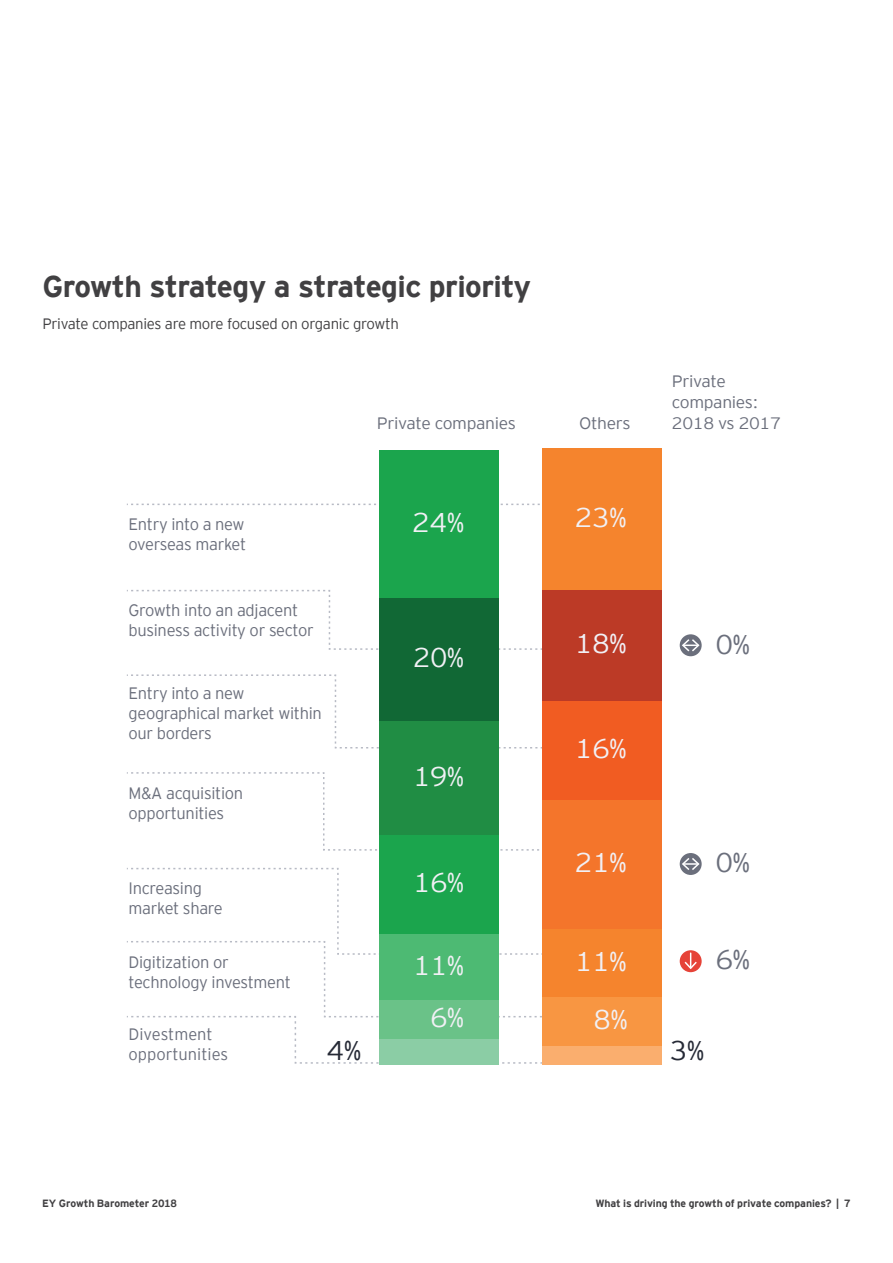
<style>
.page{position:relative;width:893px;height:1263px;background:#fff}
.page>*{position:absolute;margin:0;border:0;box-sizing:border-box;transform-origin:0 0}
.t1{font:700 30px "EY Interstate";letter-spacing:-.02em;color:#414042}
.t2{font:300 27px/58.5px "EY Interstate";letter-spacing:-.02em;color:#f1f0f5;text-align:right;scale:1.06 1}
.t3{font:300 27px/52.3px "EY Interstate";letter-spacing:-.02em;color:#f1f0f5;text-align:right;scale:1.04 1}
.t4{font:300 27px "EY Interstate";color:#6b6f7c;scale:1.06 1}
.t5{font:300 27px "EY Interstate";color:#262a36;scale:1.06 1}
.t6{font:300 16.5px/19.8px "EY Interstate";letter-spacing:-.02em;color:#6b6f7c}
.t7{font:300 16.5px/21px "EY Interstate";letter-spacing:-.02em;color:#6b6f7c;scale:1.06 1}
.t8{font:300 16.5px/19.8px "EY Interstate";color:#6b6f7c}
.t9{font:300 15px "EY Interstate";letter-spacing:-.02em;color:#414042}
.t10{font:700 10.5px "EY Interstate";letter-spacing:-.01em;color:#414042}
</style>
<div class="page">
<hr style="left:0;top:156px;width:1px;height:335px;background:#000">
<svg style="left:127px;top:589px;width:415px;height:62px"></svg>
<svg style="left:127px;top:504px;width:413px;height:1px"></svg>
<svg style="left:127px;top:771px;width:412px;height:80px"></svg>
<svg style="left:127px;top:867px;width:415px;height:197px"></svg>
<svg style="left:127px;top:674px;width:415px;height:75px"></svg>
<svg style="left:680px;top:634px;width:22px;height:22px"></svg>
<svg style="left:682px;top:639px;width:17px;height:12px"></svg>
<svg style="left:680px;top:950px;width:22px;height:22px"></svg>
<svg style="left:684px;top:953px;width:13px;height:16px"></svg>
<div style="left:680px;top:853px;width:22px;height:22px;background:#6b6f7c;border-radius:50%"></div>
<svg style="left:682px;top:858px;width:17px;height:12px"></svg>
<div style="left:379px;top:1038px;width:119px;height:26px;background:#8bcda5"></div>
<div style="left:379px;top:1000px;width:119px;height:38px;background:#6ac288"></div>
<div style="left:379px;top:933px;width:119px;height:67px;background:#4dba73"></div>
<div style="left:379px;top:835px;width:119px;height:98px;background:#1ba54d"></div>
<div style="left:379px;top:721px;width:119px;height:114px;background:#208d44"></div>
<div style="left:379px;top:597px;width:119px;height:124px;background:#116835"></div>
<div style="left:379px;top:450px;width:119px;height:147px;background:#1ba54d"></div>
<div style="left:542px;top:1046px;width:119px;height:18px;background:#faae6e"></div>
<div style="left:542px;top:996px;width:119px;height:50px;background:#f89642"></div>
<div style="left:542px;top:929px;width:119px;height:67px;background:#f5842d"></div>
<div style="left:542px;top:799px;width:119px;height:130px;background:#f4752b"></div>
<div style="left:542px;top:701px;width:119px;height:98px;background:#f15c22"></div>
<div style="left:542px;top:590px;width:119px;height:111px;background:#bc3a26"></div>
<div style="left:542px;top:448px;width:119px;height:142px;background:#f5842d"></div>
<h1 class="t1" style="left:43px;top:265px;width:490px">Growth strategy a strategic priority</h1>
<p class="t9" style="left:43px;top:313px;width:358px">Private companies are more focused on organic growth</p>
<p class="t6" style="left:129px;top:513px;width:119px">Entry into a new overseas market</p>
<p class="t6" style="left:129px;top:599px;width:187px">Growth into an adjacent business activity or sector</p>
<p class="t6" style="left:129px;top:683px;width:195px">Entry into a new geographical market within our borders</p>
<p class="t6" style="left:129px;top:783px;width:116px">M&amp;A acquisition opportunities</p>
<p class="t6" style="left:129px;top:877px;width:96px">Increasing market share</p>
<p class="t7" style="left:377px;top:411px;width:133px">Private companies</p>
<p class="t7" style="left:579px;top:411px;width:50px">Others</p>
<h2 class="t2" style="left:412px;top:491px;width:51px">24%</h2>
<h2 class="t3" style="left:413px;top:630px;width:51px">20%</h2>
<h2 class="t3" style="left:413px;top:749px;width:51px">19%</h2>
<h2 class="t3" style="left:413px;top:855px;width:51px">16%</h2>
<h2 class="t2" style="left:575px;top:487px;width:51px">23%</h2>
<h2 class="t2" style="left:575px;top:613px;width:51px">18%</h2>
<h2 class="t2" style="left:575px;top:718px;width:51px">16%</h2>
<h2 class="t2" style="left:575px;top:832px;width:51px">21%</h2>
<p class="t7" style="left:672px;top:369px;width:104px">Private companies:<br>2018 vs 2017</p>
<h2 class="t4" style="left:715px;top:625px;width:34px">0%</h2>
<h2 class="t4" style="left:715px;top:843px;width:34px">0%</h2>
<p class="t6" style="left:129px;top:951px;width:164px">Digitization or technology investment</p>
<p class="t8" style="left:129px;top:1023px;width:101px">Divestment opportunities</p>
<h2 class="t3" style="left:413px;top:938px;width:51px">11%<br>6%</h2>
<h2 class="t2" style="left:575px;top:930px;width:51px">11%<br>8%</h2>
<h2 class="t5" style="left:327px;top:1031px;width:34px">4%</h2>
<h2 class="t5" style="left:670px;top:1031px;width:34px">3%</h2>
<h2 class="t4" style="left:715px;top:941px;width:34px">6%</h2>
<p class="t10" style="left:42px;top:1195px;width:136px">EY Growth Barometer 2018</p>
<p class="t10" style="left:595px;top:1195px;width:257px">What is driving the growth of private companies? | 7</p>
</div>
